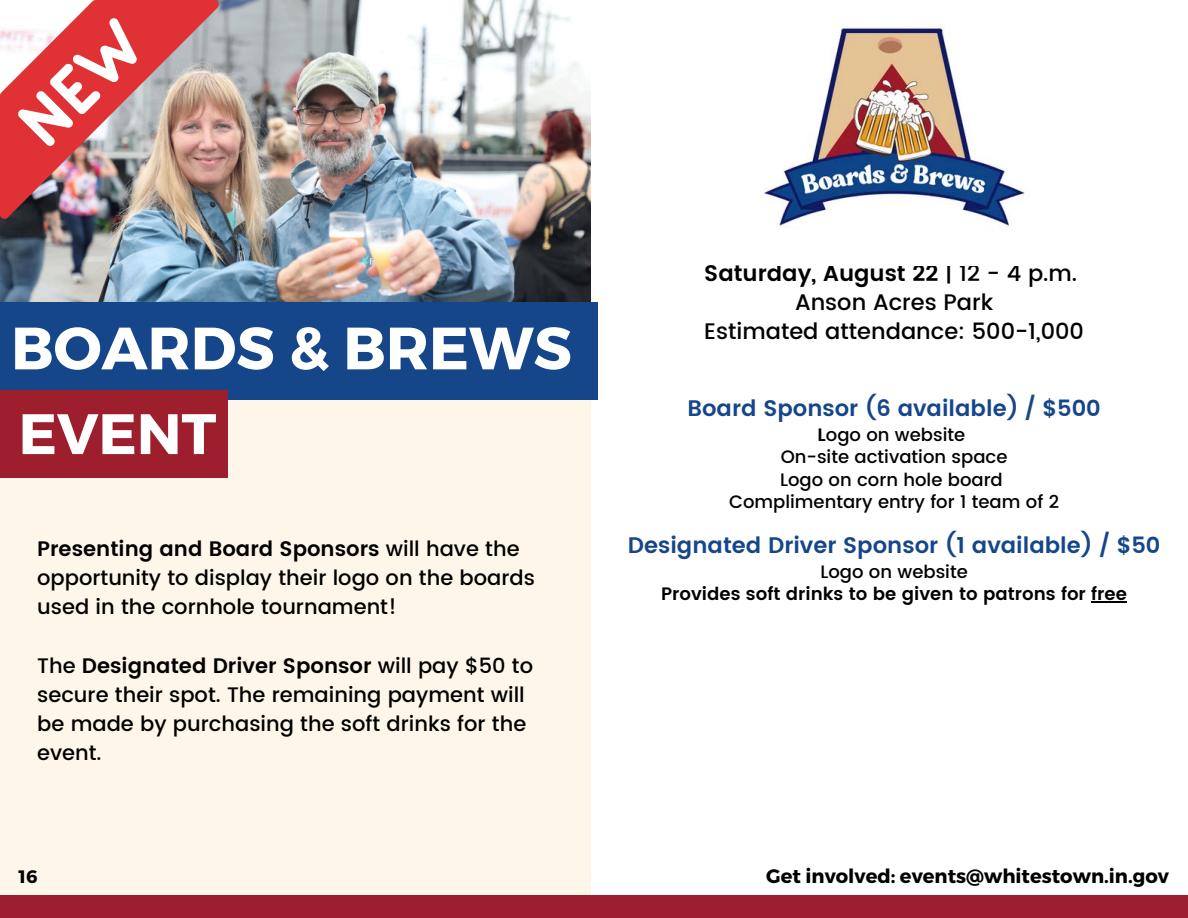
<style>
.page{position:relative;width:1188px;height:918px;background:#fff}
.page>*{position:absolute;margin:0;border:0;box-sizing:border-box;transform-origin:0 0}
.t1{font:700 59.55px "Montserrat";color:#fff}
.t2{font:700 56.85px "Montserrat";color:#fff}
.t3{font:500 22.5px/29.2px "Poppins";color:#000;text-align:center}
.t4{font:600 22.5px "Poppins";color:#16468a}
.t5{font:500 21px/29.2px "Poppins";color:#000}
.t6{font:700 19.5px "Montserrat";color:#000}
.t7{font:500 18px/22.5px "Poppins";color:#000;text-align:center}
.t8{font:600 18px "Poppins";color:#000}
.t9{font:700 18px "Montserrat";color:#000}
.s1{font-weight:600}
</style>
<div class="page">
<div style="left:0;top:0;width:591px;height:918px;background:#fef6e8"></div>
<img style="left:0;top:0;width:591px;height:302px">
<div style="left:0;top:895px;width:1188px;height:23px;background:#9d1f2d"></div>
<div style="left:0;top:302px;width:597px;height:98px;background:#16468a"></div>
<div style="left:0;top:390px;width:227px;height:88px;background:#9d1f2d"></div>
<img style="left:0;top:0;width:219px;height:219px">
<hr style="left:1091px;top:601px;width:36px;height:2px;background:#000">
<img style="left:764px;top:24px;width:261px;height:204px">
<h1 class="t1" style="left:11px;top:309px;width:562px">BOARDS &amp; BREWS</h1>
<h2 class="t2" style="left:19px;top:397px;width:199px">EVENT</h2>
<h2 class="t5" style="left:37px;top:534px;width:499px"><span class="s1">Presenting and Board Sponsors</span> will have the opportunity to display their logo on the boards used in the cornhole tournament!</h2>
<h2 class="t5" style="left:37px;top:651px;width:497px">The <span class="s1">Designated Driver Sponsor</span> will pay $50 to secure their spot. The remaining payment will be made by purchasing the soft drinks for the event.</h2>
<h2 class="t3" style="left:704px;top:258px;width:381px"><span class="s1">Saturday, August 22</span> | 12 - 4 p.m.<br>Anson Acres Park<br>Estimated attendance: 500-1,000</h2>
<h2 class="t4" style="left:687px;top:395px;width:415px">Board Sponsor (6 available) / $500</h2>
<h2 class="t7" style="left:729px;top:423px;width:332px"><span class="s1">L</span>ogo on website<br>On-site activation space<br>Logo on corn hole board<br>Complimentary entry for 1 team of 2</h2>
<p class="t4" style="left:628px;top:532px;width:534px">Designated Driver Sponsor (1 available) / $50</p>
<p class="t7" style="left:820px;top:560px;width:149px">Logo on website</p>
<p class="t8" style="left:661px;top:584px;width:467px">Provides soft drinks to be given to patrons for free</p>
<p class="t9" style="left:19px;top:865px;width:20px">16</p>
<p class="t6" style="left:766px;top:863px;width:404px">Get involved: events@whitestown.in.gov</p>
</div>
